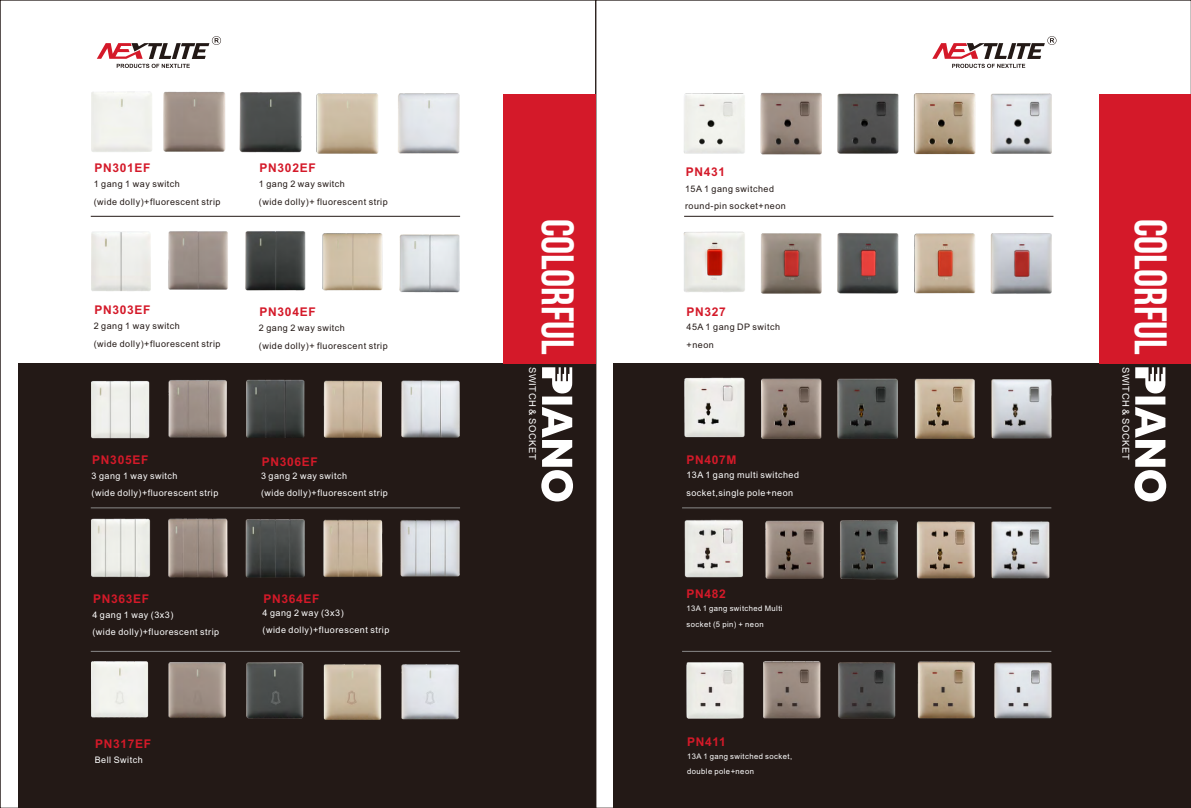
<style>
.page{position:relative;width:1191px;height:808px;background:#fff}
.page>*{position:absolute;margin:0;border:0;box-sizing:border-box;transform-origin:0 0}
.t1{font:45.7px "Bebas Neue";letter-spacing:-.005em;color:#fff}
.t2{font:700 12px "Arial";letter-spacing:.055em;color:#d41929}
.t3{font:9.5px "Arial";letter-spacing:.055em;color:#fff}
.t4{font:9px/17.8px "Arial";letter-spacing:.055em;color:#231916}
.t5{font:9px/17.8px "Arial";letter-spacing:.055em;color:#fff}
.t6{font:7.7px/15.2px "Arial";letter-spacing:.055em;color:#fff}
</style>
<div class="page">
<div style="left:18px;top:363px;width:578px;height:445px;background:#231916"></div>
<hr style="left:91px;top:216px;width:369px;height:1px;background:#231916">
<hr style="left:91px;top:508px;width:369px;height:1px;background:#898989">
<hr style="left:91px;top:651px;width:369px;height:1px;background:#898989">
<div style="left:613px;top:363px;width:578px;height:445px;background:#231916"></div>
<div style="left:1099px;top:94px;width:92px;height:269px;background:#d41929"></div>
<img style="left:92px;top:91px;width:959px;height:629px">
<hr style="left:684px;top:216px;width:369px;height:1px;background:#231916">
<hr style="left:682px;top:508px;width:369px;height:1px;background:#898989">
<hr style="left:682px;top:651px;width:369px;height:1px;background:#898989">
<svg style="left:541px;top:367px;width:32px;height:134px"></svg>
<svg style="left:1134px;top:367px;width:32px;height:134px"></svg>
<svg style="left:97px;top:36px;width:124px;height:32px"></svg>
<svg style="left:932px;top:36px;width:124px;height:32px"></svg>
<h2 class="t2" style="left:95px;top:163px;width:58px">PN301EF</h2>
<h2 class="t2" style="left:260px;top:163px;width:58px">PN302EF</h2>
<h2 class="t2" style="left:686px;top:167px;width:41px">PN431</h2>
<p class="t4" style="left:94px;top:176px;width:128px">1 gang 1 way switch<br>(wide dolly)+fluorescent strip</p>
<p class="t4" style="left:259px;top:176px;width:130px">1 gang 2 way switch<br>(wide dolly)+ fluorescent strip</p>
<p class="t4" style="left:685px;top:180px;width:102px">15A 1 gang switched round-pin socket+neon</p>
<h2 class="t2" style="left:95px;top:305px;width:58px">PN303EF</h2>
<p class="t4" style="left:94px;top:317px;width:128px">2 gang 1 way switch<br>(wide dolly)+fluorescent strip</p>
<h2 class="t2" style="left:260px;top:307px;width:58px">PN304EF</h2>
<p class="t4" style="left:259px;top:320px;width:130px">2 gang 2 way switch<br>(wide dolly)+ fluorescent strip</p>
<h1 class="t1" style="left:576px;top:219px;width:137px;rotate:90deg">COLORFUL</h1>
<h2 class="t2" style="left:686px;top:307px;width:41px">PN327</h2>
<p class="t4" style="left:686px;top:319px;width:95px">45A 1 gang DP switch +neon</p>
<h1 class="t1" style="left:1169px;top:219px;width:137px;rotate:90deg">COLORFUL</h1>
<h2 class="t2" style="left:92px;top:455px;width:58px">PN305EF</h2>
<h2 class="t2" style="left:262px;top:457px;width:58px">PN306EF</h2>
<p class="t3" style="left:536px;top:367px;width:94px;rotate:90deg">SWITCH &amp; SOCKET</p>
<h2 class="t2" style="left:686px;top:455px;width:52px">PN407M</h2>
<p class="t3" style="left:1129px;top:367px;width:94px;rotate:90deg">SWITCH &amp; SOCKET</p>
<p class="t5" style="left:91px;top:467px;width:128px">3 gang 1 way switch<br>(wide dolly)+fluorescent strip</p>
<p class="t5" style="left:261px;top:467px;width:128px">3 gang 2 way switch<br>(wide dolly)+fluorescent strip</p>
<p class="t5" style="left:686px;top:467px;width:114px">13A 1 gang multi switched socket,single pole+neon</p>
<h2 class="t2" style="left:93px;top:594px;width:58px">PN363EF</h2>
<h2 class="t2" style="left:263px;top:594px;width:58px">PN364EF</h2>
<h2 class="t2" style="left:686px;top:590px;width:41px">PN482</h2>
<p class="t5" style="left:92px;top:606px;width:128px">4 gang 1 way (3x3)<br>(wide dolly)+fluorescent strip</p>
<p class="t5" style="left:263px;top:604px;width:128px">4 gang 2 way (3x3)<br>(wide dolly)+fluorescent strip</p>
<p class="t6" style="left:686px;top:602px;width:98px">13A 1 gang switched Multi socket (5 pin) + neon</p>
<h2 class="t2" style="left:95px;top:740px;width:58px">PN317EF</h2>
<p class="t5" style="left:95px;top:752px;width:50px">Bell Switch</p>
<h2 class="t2" style="left:687px;top:737px;width:40px">PN411</h2>
<p class="t6" style="left:687px;top:749px;width:107px">13A 1 gang switched socket, double pole+neon</p>
</div>
